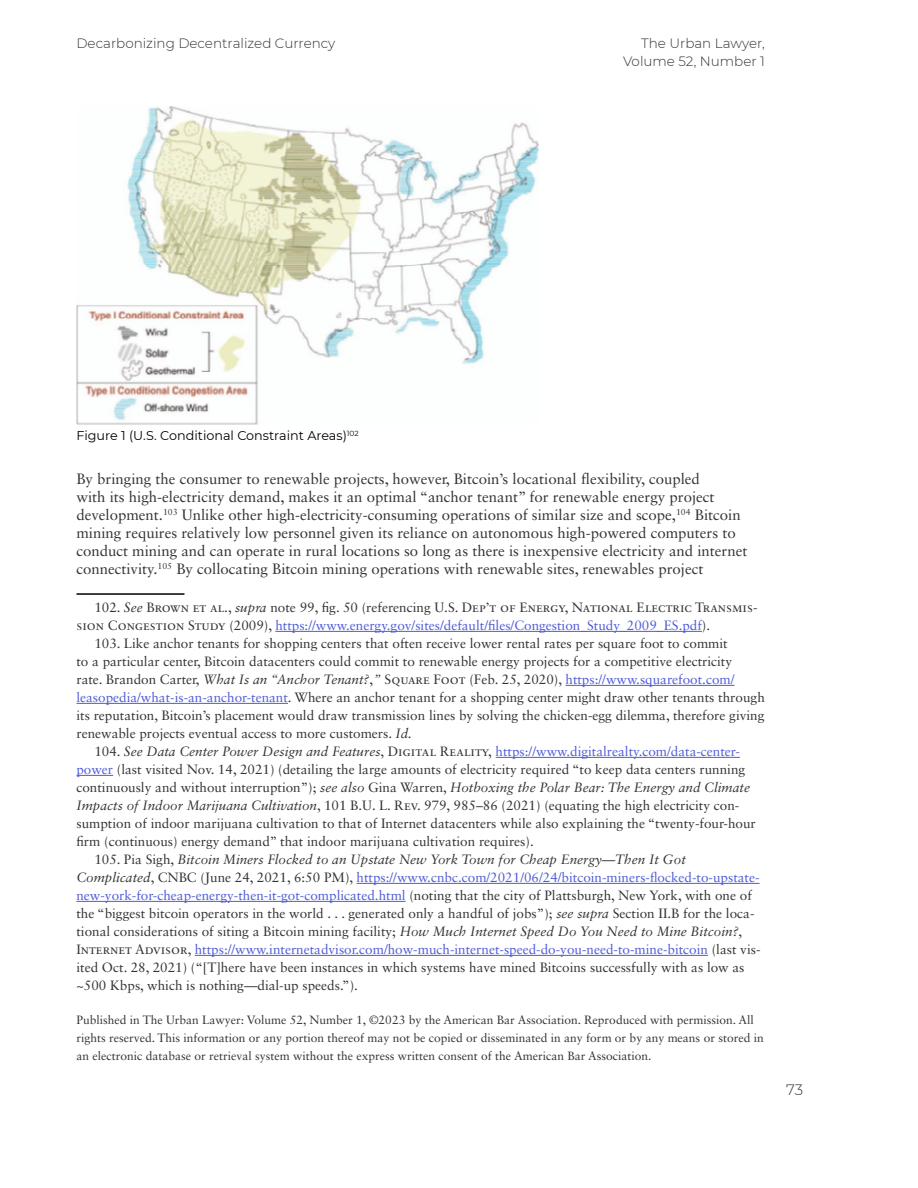
<style>
.page{position:relative;width:918px;height:1188px;background:#fff}
.page>*{position:absolute;margin:0;border:0;box-sizing:border-box;transform-origin:0 0}
.body_pbody{font:15px/18px "Sabon LT Std";color:#333}
.t1{font:300 15px "Montserrat";color:#333}
.note{font:13.5px/18px "Sabon LT Std";color:#333}
.t2{font:300 13.5px/18px "Montserrat";color:#333;text-align:right}
.t3{font:12.75px "Montserrat";color:#000}
.t4{font:12px/18px "Sabon LT Std";color:#333}
.s1{font-style:italic}
.s2{color:#4f5cd6}
</style>
<div class="page">
<img style="left:76px;top:106px;width:463px;height:319px">
<hr style="left:76px;top:593px;width:108px;height:2px;background:#000">
<hr style="left:275px;top:631px;width:427px;height:1px;background:#4f5cd6">
<hr style="left:565px;top:685px;width:170px;height:1px;background:#4f5cd6">
<hr style="left:76px;top:703px;width:212px;height:1px;background:#4f5cd6">
<hr style="left:496px;top:757px;width:244px;height:1px;background:#4f5cd6">
<hr style="left:76px;top:775px;width:37px;height:1px;background:#4f5cd6">
<hr style="left:357px;top:883px;width:403px;height:1px;background:#4f5cd6">
<hr style="left:76px;top:901px;width:330px;height:1px;background:#4f5cd6">
<hr style="left:195px;top:955px;width:513px;height:1px;background:#4f5cd6">
<p class="t2" style="left:76px;top:33px;width:260px">Decarbonizing Decentralized Currency</p>
<p class="t2" style="left:623px;top:33px;width:143px">The Urban Lawyer,<br>Volume 52, Number 1</p>
<p class="t3" style="left:76px;top:426px;width:284px">Figure 1 (U.S. Conditional Constraint Areas)<sup>102</sup></p>
<p class="body_pbody" style="left:76px;top:470px;width:672px">By bringing the consumer to renewable projects, however, Bitcoin’s locational flexibility, coupled<br>with its high-electricity demand, makes it an optimal “anchor tenant” for renewable energy project development.<sup>103</sup> Unlike other high-electricity-consuming operations of similar size and scope,<sup>104</sup> Bitcoin mining requires relatively low personnel given its reliance on autonomous high-powered computers to conduct mining and can operate in rural locations so long as there is inexpensive electricity and internet connectivity.<sup>105</sup> By collocating Bitcoin mining operations with renewable sites, renewables project</p>
<p class="note" style="left:76px;top:598px;width:683px;text-indent:18px">102. <span class="s1">See</span> Brown et al., <span class="s1">supra</span> note 99, fig. 50 (referencing U.S. Dep’t of Energy, National Electric Transmis&shy;sion Congestion Study (2009), <span class="s2">https://www.energy.gov/sites/default/files/Congestion_Study_2009_ES.pdf</span>).</p>
<p class="note" style="left:76px;top:634px;width:690px;text-indent:18px">103. Like anchor tenants for shopping centers that often receive lower rental rates per square foot to commit<br>to a particular center, Bitcoin datacenters could commit to renewable energy projects for a competitive electricity<br>rate. Brandon Carter, <span class="s1">What Is an “Anchor Tenant?</span>,<span class="s1">”</span> Square Foot (Feb. 25, 2020), <span class="s2">https://www.squarefoot.com/ leasopedia/what-is-an-anchor-tenant</span>. Where an anchor tenant for a shopping center might draw other tenants through its reputation, Bitcoin’s placement would draw transmission lines by solving the chicken-egg dilemma, therefore giving renewable projects eventual access to more customers. <span class="s1">Id.</span></p>
<p class="note" style="left:76px;top:742px;width:681px;text-indent:18px">104. <span class="s1">See Data Center Power Design and Features</span>, Digital Reality, <span class="s2">https://www.digitalrealty.com/data-center&shy;power</span> (last visited Nov. 14, 2021) (detailing the large amounts of electricity required “to keep data centers running continuously and without interruption”); <span class="s1">see also</span> Gina Warren, <span class="s1">Hotboxing the Polar Bear: The Energy and Climate Impacts of Indoor Marijuana Cultivation</span>, 101 B.U. L. Rev. 979, 985–86 (2021) (equating the high electricity con&shy;sumption of indoor marijuana cultivation to that of Internet datacenters while also explaining the “twenty-four-hour firm (continuous) energy demand” that indoor marijuana cultivation requires).</p>
<p class="note" style="left:76px;top:850px;width:686px;text-indent:18px">105. Pia Sigh, <span class="s1">Bitcoin Miners Flocked to an Upstate New York Town for Cheap Energy—Then It Got Complicated</span>, CNBC (June 24, 2021, 6:50 PM), <span class="s2">https://www.cnbc.com/2021/06/24/bitcoin-miners-flocked-to-upstate&shy;new-york-for-cheap-energy-then-it-got-complicated.html</span> (noting that the city of Plattsburgh, New York, with one of the “biggest bitcoin operators in the world . . . generated only a handful of jobs”); <span class="s1">see supra</span> Section II.B for the loca&shy;tional considerations of siting a Bitcoin mining facility; <span class="s1">How Much Internet Speed Do You Need to Mine Bitcoin?</span>, Internet Advisor, <span class="s2">https://www.internetadvisor.com/how-much-internet-speed-do-you-need-to-mine-bitcoin</span> (last vis&shy;ited Oct. 28, 2021) (“[T]here have been instances in which systems have mined Bitcoins successfully with as low as ~500 Kbps, which is nothing—dial-up speeds.”).</p>
<p class="t4" style="left:76px;top:1011px;width:689px">Published in The Urban Lawyer: Volume 52, Number 1, ©2023 by the American Bar Association. Reproduced with permission. All rights reserved. This information or any portion thereof may not be copied or disseminated in any form or by any means or stored in an electronic database or retrieval system without the express written consent of the American Bar Association.</p>
<p class="t1" style="left:786px;top:1080px;width:18px">73</p>
</div>
